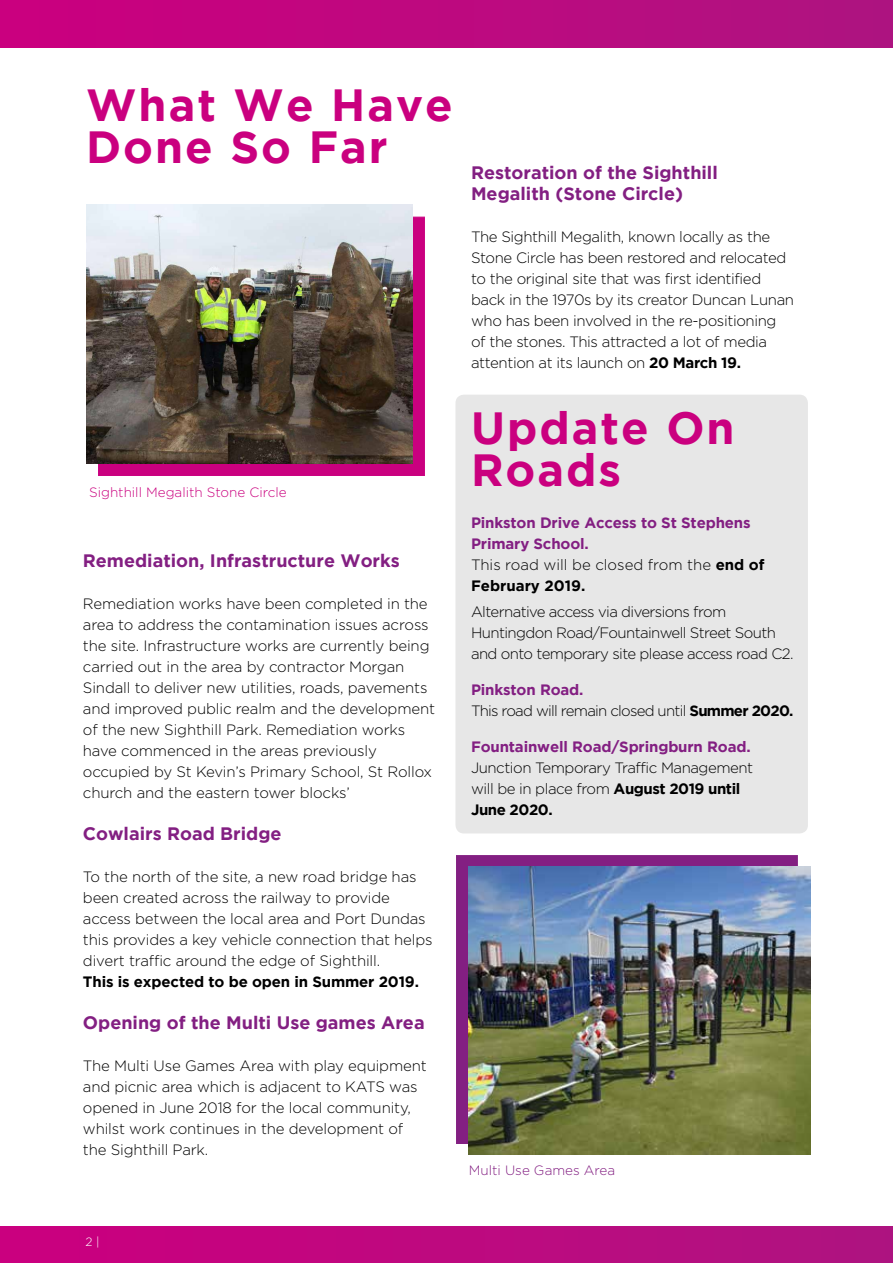
<style>
.page{position:relative;width:893px;height:1263px;background:#fff}
.page>*{position:absolute;margin:0;border:0;box-sizing:border-box;transform-origin:0 0}
.t1{font:700 45px/42px "Gotham";letter-spacing:.045em;color:#ca007f}
.t2{font:700 18px/21px "Gotham";color:#831f82}
.t3{font:300 15px/21px "Gotham";letter-spacing:-.01em;color:#000}
.t4{font:700 15px/21px "Gotham";letter-spacing:-.01em;color:#831f82}
.t5{font:300 15px/21px "Gotham";letter-spacing:-.04em;color:#000}
.t6{font:300 15px/21px "Gotham";letter-spacing:-.03em;color:#000}
.t7{font:300 15px/21px "Gotham";letter-spacing:-.05em;color:#000}
.t8{font:700 15px "Gotham";letter-spacing:-.01em;color:#000}
.t9{font:300 13.5px "Gotham";color:#ca007f}
.t10{font:300 13.5px "Gotham";color:#831f82}
.t11{font:300 12px "Gotham";color:#fff}
.s1{font-weight:700}
.s2{font-weight:300;color:#000}
.s3{color:#000}
.s4{font-weight:700;color:#831f82}
</style>
<div class="page">
<div style="left:0;top:1227px;width:893px;height:36px;background:linear-gradient(to right,#cc007f,#af1380)"></div>
<div style="left:0;top:0;width:893px;height:47px;background:linear-gradient(to right,#cc007f,#ae1480)"></div>
<div style="left:455px;top:395px;width:353px;height:438px;background:#e7e7e7;border-radius:9px"></div>
<div style="left:456px;top:855px;width:341px;height:289px;background:#831f82"></div>
<img style="left:469px;top:866px;width:341px;height:289px">
<div style="left:98px;top:216px;width:327px;height:260px;background:#ca007f"></div>
<img style="left:86px;top:204px;width:327px;height:259px">
<h1 class="t1" style="left:86px;top:83px;width:368px">What We Have<br>Done So Far</h1>
<p class="t9" style="left:89px;top:485px;width:199px">Sighthill Megalith Stone Circle</p>
<p class="t2" style="left:83px;top:550px;width:318px">Remediation, Infrastructure Works</p>
<p class="t3" style="left:83px;top:593px;width:354px">Remediation works have been completed in the area to address the contamination issues across the site. Infrastructure works are currently being carried out in the area by contractor Morgan Sindall to deliver new utilities, roads, pavements and improved public realm and the development of the new Sighthill Park. Remediation works have commenced in the areas previously occupied by St Kevin’s Primary School, St Rollox church and the eastern tower blocks’</p>
<p class="t2" style="left:83px;top:823px;width:200px">Cowlairs Road Bridge</p>
<p class="t3" style="left:83px;top:866px;width:351px">To the north of the site, a new road bridge has been created across the railway to provide access between the local area and Port Dundas this provides a key vehicle connection that helps divert traffic around the edge of Sighthill.</p>
<p class="t8" style="left:83px;top:973px;width:338px">This is expected to be open in Summer 2019.</p>
<p class="t2" style="left:83px;top:1012px;width:343px">Opening of the Multi Use games Area</p>
<p class="t3" style="left:83px;top:1055px;width:345px">The Multi Use Games Area with play equipment and picnic area which is adjacent to KATS was opened in June 2018 for the local community, whilst work continues in the development of the Sighthill Park.</p>
<p class="t2" style="left:471px;top:161px;width:248px">Restoration of the Sighthill<br>Megalith (Stone Circle)</p>
<p class="t3" style="left:471px;top:226px;width:325px">The Sighthill Megalith, known locally as the Stone Circle has been restored and relocated to the original site that was first identified back in the 1970s by its creator Duncan Lunan who has been involved in the re-positioning of the stones. This attracted a lot of media attention at its launch on <span class="s1">20 March 19.</span></p>
<h1 class="t1" style="left:471px;top:406px;width:265px">Update On<br>Roads</h1>
<p class="t4" style="left:471px;top:512px;width:295px">Pinkston Drive Access to St Stephens<br>Primary School.<br><span class="s2">This road will be closed from the</span> <span class="s3">end of<br>February 2019.</span></p>
<p class="t5" style="left:471px;top:601px;width:324px">Alternative access via diversions from<br>Huntingdon Road/Fountainwell Street South and onto temporary site please access road C2.</p>
<p class="t7" style="left:471px;top:679px;width:324px"><span class="s4">Pinkston Road.<br></span>This road will remain closed until <span class="s1">Summer 2020.</span></p>
<p class="t4" style="left:471px;top:735px;width:281px">Fountainwell Road/Springburn Road.</p>
<p class="t6" style="left:471px;top:757px;width:284px">Junction Temporary Traffic Management will be in place from <span class="s1">August 2019 until<br>June 2020.</span></p>
<p class="t10" style="left:469px;top:1162px;width:148px">Multi Use Games Area</p>
<p class="t11" style="left:86px;top:1235px;width:16px">2 |</p>
</div>
